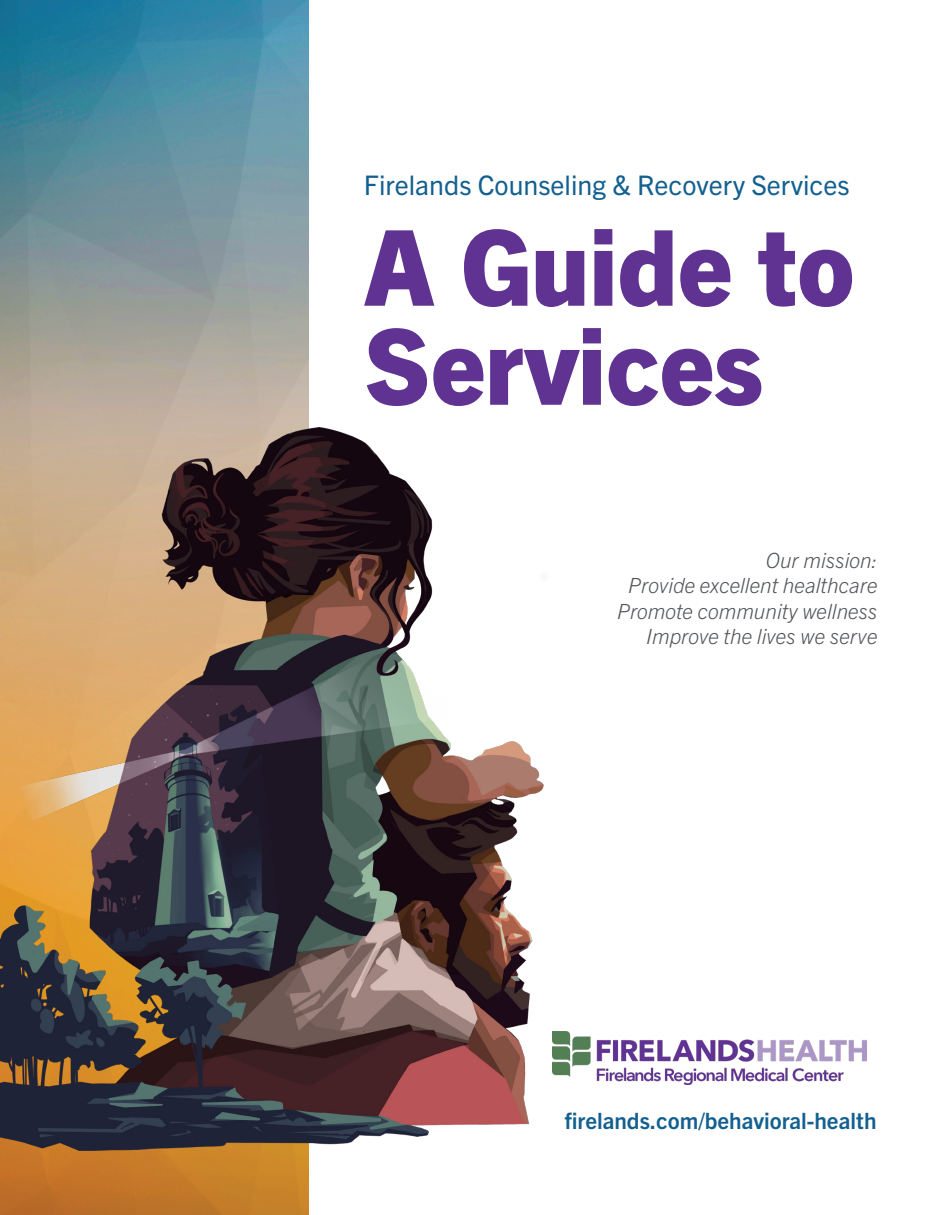
<style>
.page{position:relative;width:945px;height:1215px;background:#fff}
.page>*{position:absolute;margin:0;border:0;box-sizing:border-box;transform-origin:0 0}
.t1{font:800 105px/99px "Trade Gothic Next LT Pro";color:#603393}
.t2{font:27px "Trade Gothic Next LT Pro";color:#136090}
.t3{font:700 22.5px "Trade Gothic Next LT Pro";color:#136090}
.t4{font:italic 300 21px/25.2px "Trade Gothic Next LT Pro";color:#53565a;text-align:right}
</style>
<div class="page">
<img style="left:0;top:0;width:308px;height:1215px">
<img style="left:599px;top:1039px;width:268px;height:45px">
<img style="left:0;top:428px;width:599px;height:722px">
<p class="t2" style="left:364px;top:166px;width:487px">Firelands Counseling &amp; Recovery Services</p>
<h1 class="t1" style="left:364px;top:211px;width:492px">A Guide to<br>Services</h1>
<p class="t4" style="left:617px;top:547px;width:262px">Our mission:<br>Provide excellent healthcare<br>Promote community wellness<br>Improve the lives we serve</p>
<p class="t3" style="left:564px;top:1105px;width:314px">firelands.com/behavioral-health</p>
</div>
